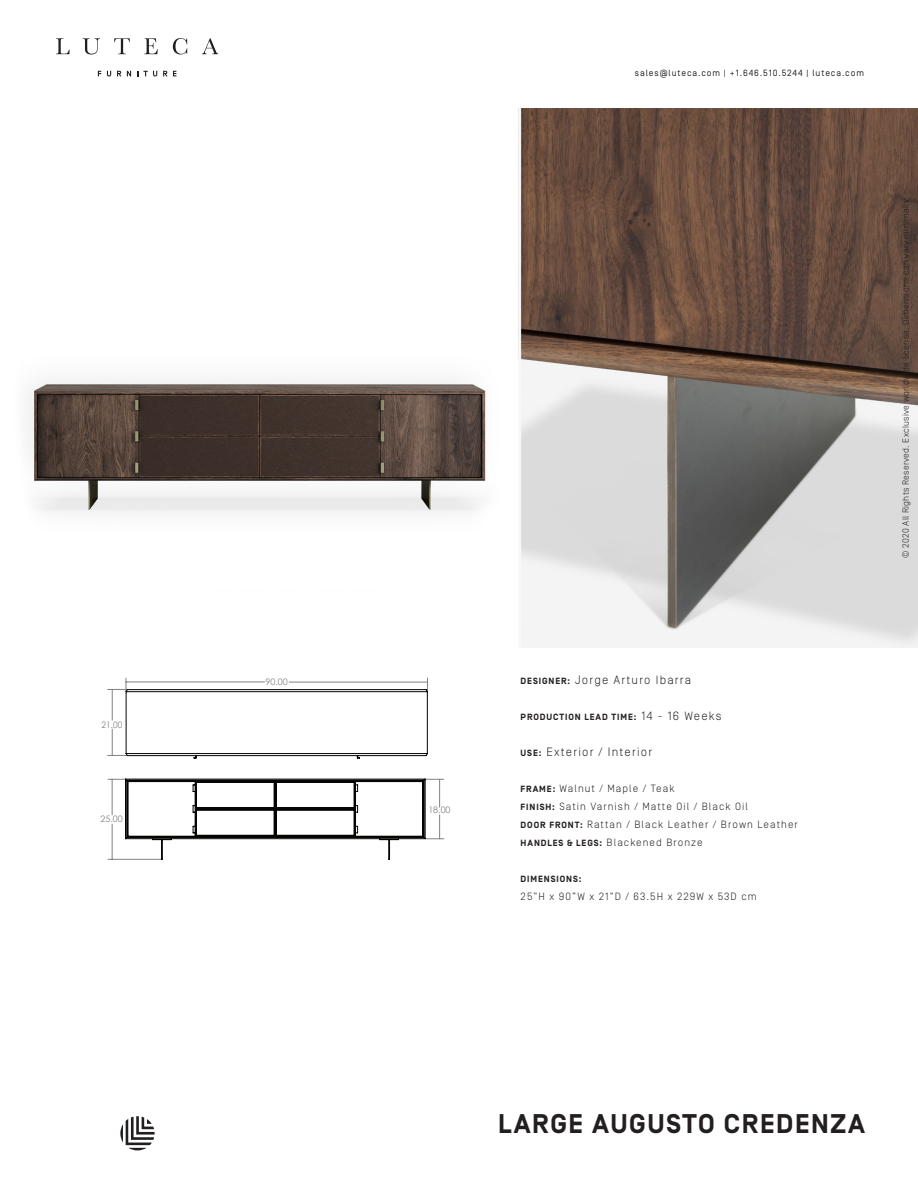
<style>
.page{position:relative;width:918px;height:1188px;background:#fff}
.page>*{position:absolute;margin:0;border:0;box-sizing:border-box;transform-origin:0 0}
.t1{font:700 27px "Simplon BP";letter-spacing:.06em;color:#231f20}
.t2{font:300 12px "Simplon BP";letter-spacing:.1em;color:#231f20}
.t3{font:300 10.5px/18px "Simplon BP";letter-spacing:.1em;color:#231f20}
.t4{font:300 9px "Simplon BP";letter-spacing:.03em;color:#201d1e}
.t5{font:9px "Simplon BP Regular";letter-spacing:.1em;color:#231f20}
.t6{font:700 9px "Simplon BP";letter-spacing:.1em;color:#231f20}
.t7{font:8.85px "Century Gothic";color:#808181}
.t8{font:8.85px "Century Gothic";color:#808181;scale:.93 1}
.s1{font-weight:700;font-size:9px}
.s2{font-weight:300;font-size:12px}
</style>
<div class="page">
<img style="left:27px;top:109px;width:891px;height:539px">
<svg style="left:56px;top:38px;width:14px;height:16px"></svg>
<svg style="left:82px;top:38px;width:18px;height:16px"></svg>
<svg style="left:114px;top:38px;width:16px;height:16px"></svg>
<svg style="left:144px;top:38px;width:14px;height:16px"></svg>
<svg style="left:173px;top:38px;width:14px;height:16px"></svg>
<svg style="left:202px;top:38px;width:16px;height:16px"></svg>
<svg style="left:107px;top:71px;width:4px;height:5px"></svg>
<svg style="left:117px;top:71px;width:4px;height:5px"></svg>
<svg style="left:127px;top:71px;width:4px;height:5px"></svg>
<svg style="left:137px;top:71px;width:20px;height:5px"></svg>
<svg style="left:163px;top:71px;width:4px;height:5px"></svg>
<svg style="left:173px;top:71px;width:3px;height:5px"></svg>
<svg style="left:120px;top:1116px;width:35px;height:34px"></svg>
<svg style="left:428px;top:815px;width:16px;height:25px"></svg>
<svg style="left:428px;top:779px;width:16px;height:28px"></svg>
<hr style="left:112px;top:824px;width:1px;height:35px;background:#808181">
<hr style="left:112px;top:779px;width:1px;height:36px;background:#808181">
<hr style="left:108px;top:859px;width:53px;height:1px;background:#808181">
<svg style="left:108px;top:779px;width:16px;height:1px"></svg>
<hr style="left:112px;top:689px;width:1px;height:31px;background:#808181">
<svg style="left:108px;top:729px;width:16px;height:27px"></svg>
<hr style="left:289px;top:682px;width:139px;height:1px;background:#808181">
<hr style="left:126px;top:682px;width:139px;height:1px;background:#808181">
<svg style="left:108px;top:678px;width:19px;height:13px"></svg>
<svg style="left:124px;top:689px;width:304px;height:171px"></svg>
<p class="t8" style="left:102px;top:719px;width:24px">21.00</p>
<p class="t7" style="left:101px;top:813px;width:24px">25.00</p>
<p class="t7" style="left:266px;top:675px;width:24px">90.00</p>
<p class="t7" style="left:428px;top:804px;width:24px">18.00</p>
<p class="t5" style="left:635px;top:68px;width:231px">sales@luteca.com | +1.646.510.5244 | luteca.com</p>
<p class="t2" style="left:521px;top:673px;width:172px"><span class="s1">DESIGNER:</span> Jorge Arturo Ibarra</p>
<p class="t6" style="left:521px;top:712px;width:202px">PRODUCTION LEAD TIME: <span class="s2">14 - 16 Weeks</span></p>
<p class="t2" style="left:521px;top:745px;width:133px"><span class="s1">USE:</span> Exterior / Interior</p>
<p class="t3" style="left:521px;top:780px;width:279px"><span class="s1">FRAME:</span> Walnut / Maple / Teak<br><span class="s1">FINISH:</span> Satin Varnish / Matte Oil / Black Oil<br><span class="s1">DOOR FRONT:</span> Rattan / Black Leather / Brown Leather <span class="s1">HANDLES &amp; LEGS:</span> Blackened Bronze</p>
<p class="t6" style="left:521px;top:874px;width:62px">DIMENSIONS:</p>
<p class="t3" style="left:521px;top:888px;width:238px">25”H x 90”W x 21”D / 63.5H x 229W x 53D cm</p>
<p class="t4" style="left:900px;top:558px;width:362px;rotate:-90deg">© 2020 All Rights Reserved. Exclusive worldwide license. Dimensions can vary minimally.</p>
<p class="t1" style="left:498px;top:1109px;width:368px">LARGE AUGUSTO CREDENZA</p>
</div>
